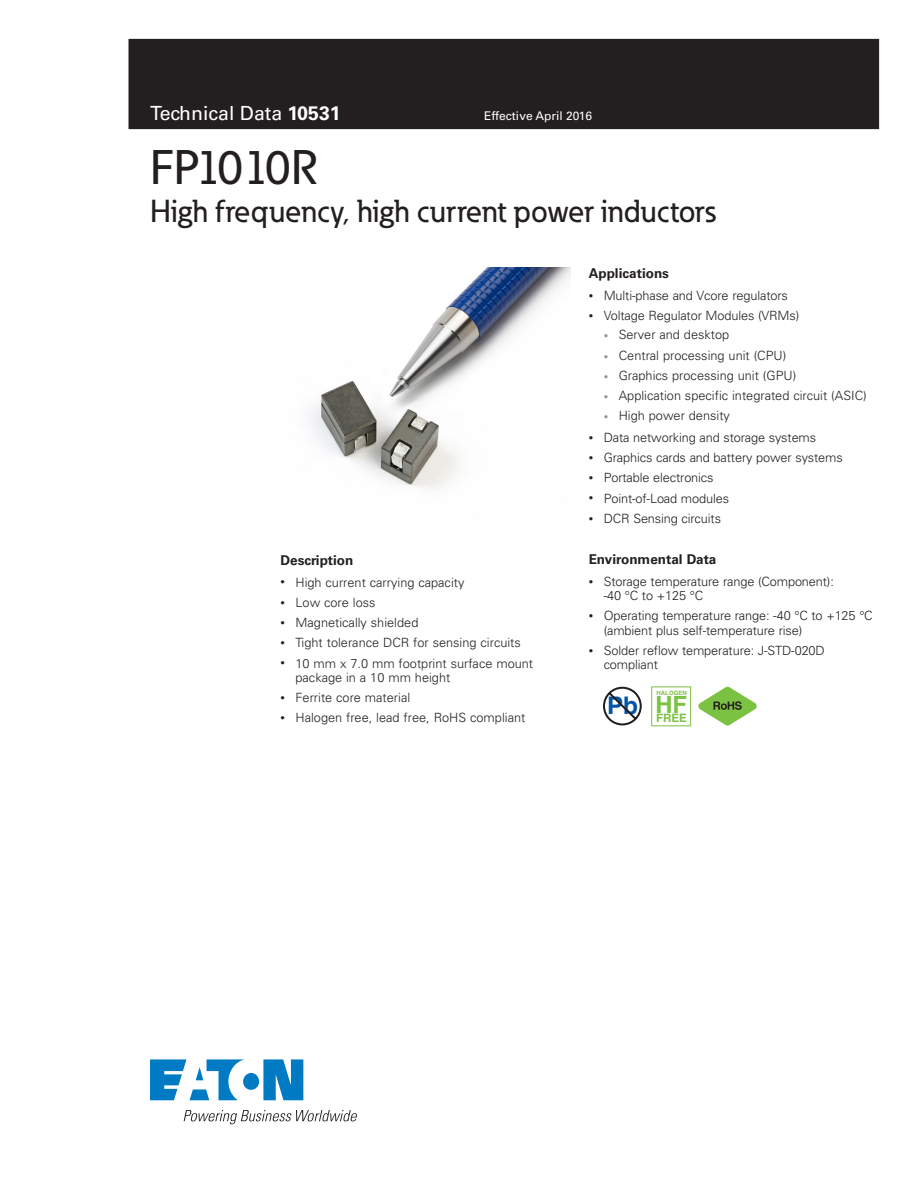
<style>
.page{position:relative;width:918px;height:1188px;background:#fff}
.page>*{position:absolute;margin:0;border:0;box-sizing:border-box;transform-origin:0 0}
._00_Product{font:500 48px "Eaton";letter-spacing:-.04em;color:#231f20}
._00_Product-2{font:500 31.5px "Eaton";color:#231f20}
.t1{font:700 24.3px "Helvetica";color:#0154a6}
.t2{font:700 23.7px "Helvetica";color:#7bc142}
._00_Application{font:19.5px "Univers LT Std";color:#fff}
._01_Head2{font:700 13.5px "Univers LT Std";color:#231f20}
.t3{font:300 12.75px/14.2px "Univers";letter-spacing:-.01em;color:#231f20}
.t4{font:12px "Univers LT Std";color:#fff}
.t5{font:700 11.55px "Helvetica";color:#7bc142}
.t6{font:700 6px "Helvetica";color:#7bc142}
.s1{font-weight:700}
.s2{font-size:9px}
.s3{font-size:9px;color:#939598}
</style>
<div class="page">
<svg style="left:150px;top:1059px;width:153px;height:41px"></svg>
<svg style="left:184px;top:1110px;width:173px;height:14px"></svg>
<div style="left:129px;top:39px;width:750px;height:90px;background:#231f20"></div>
<svg style="left:603px;top:687px;width:39px;height:38px"></svg>
<svg style="left:698px;top:687px;width:59px;height:39px"></svg>
<img style="left:310px;top:268px;width:261px;height:222px">
<p class="_00_Application" style="left:150px;top:102px;width:192px">Technical Data <span class="s1">10531</span></p>
<p class="t4" style="left:484px;top:109px;width:109px">Effective April 2016</p>
<p class="_00_Product" style="left:150px;top:138px;width:169px">FP1010R</p>
<p class="_00_Product-2" style="left:150px;top:191px;width:568px">High frequency, high current power inductors</p>
<p class="_01_Head2" style="left:280px;top:552px;width:74px">Description</p>
<p class="t3" style="left:280px;top:575px;width:185px"><span class="s2">•</span> High current carrying capacity</p>
<p class="t3" style="left:280px;top:595px;width:97px"><span class="s2">•</span> Low core loss</p>
<p class="t3" style="left:280px;top:615px;width:139px"><span class="s2">•</span> Magnetically shielded</p>
<p class="t3" style="left:280px;top:635px;width:242px"><span class="s2">•</span> Tight tolerance DCR for sensing circuits</p>
<p class="t3" style="left:296px;top:656px;width:239px;text-indent:-15px"><span class="s2">•</span> 10 mm x 7.0 mm footprint surface mount package in a 10 mm height</p>
<p class="t3" style="left:280px;top:690px;width:131px"><span class="s2">•</span> Ferrite core material</p>
<p class="t3" style="left:280px;top:710px;width:246px"><span class="s2">•</span> Halogen free, lead free, RoHS compliant</p>
<p class="_01_Head2" style="left:589px;top:266px;width:82px">Applications</p>
<p class="t3" style="left:589px;top:288px;width:201px"><span class="s2">•</span> Multi-phase and Vcore regulators</p>
<p class="t3" style="left:589px;top:308px;width:212px"><span class="s2">•</span> Voltage Regulator Modules (VRMs)</p>
<p class="t3" style="left:604px;top:327px;width:127px"><span class="s3">•</span> Server and desktop</p>
<p class="t3" style="left:604px;top:348px;width:184px"><span class="s3">•</span> Central processing unit (CPU)</p>
<p class="t3" style="left:604px;top:368px;width:194px"><span class="s3">•</span> Graphics processing unit (GPU)</p>
<p class="t3" style="left:604px;top:388px;width:264px"><span class="s3">•</span> Application specific integrated circuit (ASIC)</p>
<p class="t3" style="left:604px;top:408px;width:128px"><span class="s3">•</span> High power density</p>
<p class="t3" style="left:589px;top:430px;width:229px"><span class="s2">•</span> Data networking and storage systems</p>
<p class="t3" style="left:589px;top:450px;width:256px"><span class="s2">•</span> Graphics cards and battery power systems</p>
<p class="t3" style="left:589px;top:470px;width:126px"><span class="s2">•</span> Portable electronics</p>
<p class="t3" style="left:589px;top:491px;width:142px"><span class="s2">•</span> Point-of-Load modules</p>
<p class="t3" style="left:589px;top:511px;width:134px"><span class="s2">•</span> DCR Sensing circuits</p>
<p class="_01_Head2" style="left:589px;top:551px;width:129px">Environmental Data</p>
<p class="t3" style="left:604px;top:574px;width:232px;text-indent:-15px"><span class="s2">•</span> Storage temperature range (Component): -40 °C to +125 °C</p>
<p class="t3" style="left:604px;top:608px;width:271px;text-indent:-15px"><span class="s2">•</span> Operating temperature range: -40 °C to +125 °C (ambient plus self-temperature rise)</p>
<p class="t3" style="left:604px;top:643px;width:223px;text-indent:-15px"><span class="s2">•</span> Solder reflow temperature: J-STD-020D compliant</p>
<p class="t1" style="left:607px;top:691px;width:33px">Pb</p>
<p class="t6" style="left:657px;top:689px;width:32px">HALOGEN</p>
<p class="t2" style="left:655px;top:690px;width:33px">HF</p>
<p class="t5" style="left:656px;top:711px;width:32px">FREE</p>
</div>
